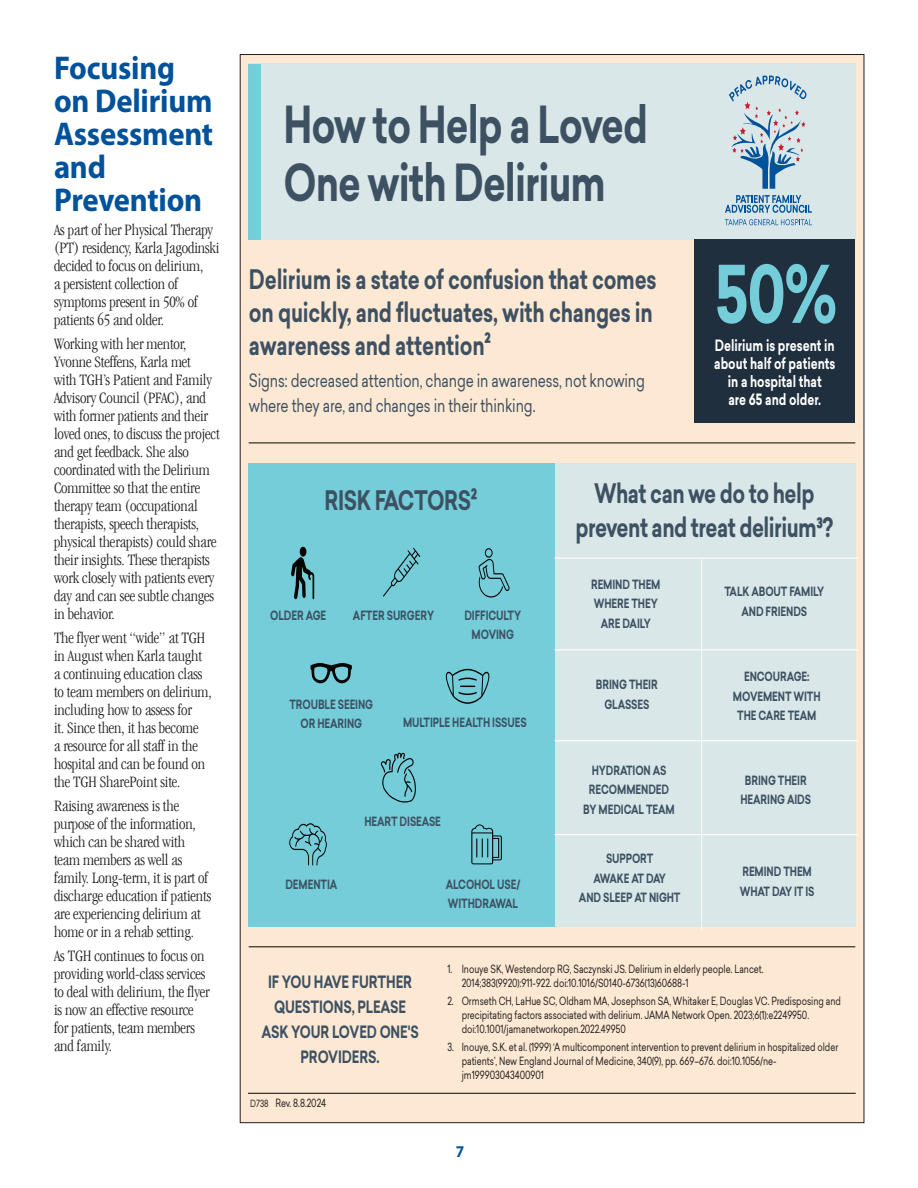
<style>
.page{position:relative;width:918px;height:1188px;background:#fff}
.page>*{position:absolute;margin:0;border:0;box-sizing:border-box;transform-origin:0 0}
.t1{font:700 77.7px "Sailec";color:#74cdd9;scale:.76 1}
.t2{font:700 49.95px/58.3px "Sailec";letter-spacing:-.025em;color:#3d5163;scale:.76 1}
.head_22-22_master{font:700 33px/33px "Myriad Pro";letter-spacing:-.005em;color:#01529b;scale:.93 1}
.t3{font:700 26.4px/33.3px "Sailec";letter-spacing:-.01em;color:#3d5163;scale:.76 1}
.t4{font:18px/25px "Sailec";letter-spacing:-.01em;color:#3d5163;scale:.76 1}
.t5{font:700 16.65px/24.9px "Sailec";letter-spacing:-.01em;color:#3d5163;text-align:center;scale:.76 1}
.txt_11-12_master{font:300 condensed 16.5px/18px "Garamond LT";letter-spacing:-.005em;color:#231f20}
.t6{font:700 16.5px "Myriad Pro";color:#01529b;scale:.93 1}
.t7{font:700 15.3px/18px "Sailec";color:#fff;text-align:center;scale:.76 1}
.t8{font:700 12.45px/19.5px "Sailec";letter-spacing:-.01em;color:#3d5163;text-align:center;scale:.76 1}
.t9{font:11.1px/13.8px "Sailec";letter-spacing:-.005em;color:#231f20;scale:.76 1}
.s1{font-size:9.75px}
</style>
<div class="page">
<div style="left:240px;top:55px;width:624px;height:1068px;background:#fde9d3"></div>
<div style="left:553px;top:463px;width:303px;height:464px;background:#dae7e8"></div>
<div style="left:248px;top:63px;width:607px;height:177px;background:#dae7e8"></div>
<svg style="left:729px;top:75px;width:78px;height:114px"></svg>
<svg style="left:725px;top:219px;width:87px;height:6px"></svg>
<svg style="left:725px;top:195px;width:87px;height:18px"></svg>
<div style="left:248px;top:64px;width:13px;height:175px;background:#74cdd9"></div>
<div style="left:694px;top:240px;width:161px;height:183px;background:#1f2f3e"></div>
<hr style="left:249px;top:443px;width:606px;height:1px;background:#231f20">
<hr style="left:249px;top:946px;width:606px;height:1px;background:#231f20">
<hr style="left:248px;top:1093px;width:608px;height:1px;background:#231f20">
<div style="left:249px;top:463px;width:306px;height:464px;background:#74cdd9"></div>
<hr style="left:701px;top:559px;width:1px;height:371px;background:#fff">
<hr style="left:554px;top:650px;width:304px;height:1px;background:#fff">
<hr style="left:554px;top:740px;width:304px;height:1px;background:#fff">
<hr style="left:554px;top:834px;width:304px;height:1px;background:#fff">
<hr style="left:554px;top:558px;width:304px;height:1px;background:#fff">
<svg style="left:291px;top:557px;width:23px;height:42px"></svg>
<div style="left:300px;top:547px;width:6px;height:10px;background:#040503;border-radius:50%"></div>
<svg style="left:383px;top:548px;width:37px;height:49px"></svg>
<svg style="left:478px;top:548px;width:32px;height:50px"></svg>
<svg style="left:310px;top:663px;width:42px;height:20px"></svg>
<svg style="left:445px;top:669px;width:45px;height:35px"></svg>
<svg style="left:381px;top:752px;width:35px;height:51px"></svg>
<svg style="left:289px;top:823px;width:38px;height:42px"></svg>
<svg style="left:471px;top:824px;width:31px;height:40px"></svg>
<p class="head_22-22_master" style="left:54px;top:50px;width:173px">Focusing on Delirium<br>Assessment and<br>Prevention</p>
<p class="txt_11-12_master" style="left:54px;top:221px;width:167px">As part of her Physical Therapy (PT) residency, Karla Jagodinski decided to focus on delirium,<br>a persistent collection of symptoms present in 50% of patients 65 and older.</p>
<p class="txt_11-12_master" style="left:54px;top:335px;width:167px">Working with her mentor,<br>Yvonne Steffens, Karla met<br>with TGH’s Patient and Family<br>Advisory Council (PFAC), and with former patients and their loved ones, to discuss the project and get feedback. She also coordinated with the Delirium<br>Committee so that the entire therapy team (occupational therapists, speech therapists, physical therapists) could share their insights. These therapists work closely with patients every day and can see subtle changes in behavior.</p>
<p class="txt_11-12_master" style="left:54px;top:629px;width:159px">The flyer went “wide” at TGH in August when Karla taught a continuing education class to team members on delirium, including how to assess for<br>it. Since then, it has become<br>a resource for all staff in the hospital and can be found on the TGH SharePoint site.</p>
<p class="txt_11-12_master" style="left:54px;top:797px;width:159px">Raising awareness is the purpose of the information, which can be shared with team members as well as family. Long-term, it is part of discharge education if patients are experiencing delirium at home or in a rehab setting.</p>
<p class="txt_11-12_master" style="left:54px;top:947px;width:157px">As TGH continues to focus on providing world-class services to deal with delirium, the flyer is now an effective resource for patients, team members and family.</p>
<p class="t2" style="left:283px;top:96px;width:481px">How to Help a Loved<br>One with Delirium</p>
<p class="t3" style="left:249px;top:263px;width:538px">Delirium is a state of confusion that comes on quickly, and fluctuates, with changes in awareness and attention2</p>
<p class="t4" style="left:249px;top:368px;width:523px">Signs: decreased attention, change in awareness, not knowing where they are, and changes in their thinking.</p>
<p class="t1" style="left:715px;top:239px;width:162px">50%</p>
<p class="t7" style="left:714px;top:355px;width:161px">about half of patients in a hospital that<br>are 65 and older.</p>
<p class="t7" style="left:715px;top:337px;width:159px">Delirium is present in</p>
<p class="t3" style="left:325px;top:485px;width:202px">RISK FACTORS2</p>
<p class="t8" style="left:270px;top:606px;width:75px">OLDER AGE</p>
<p class="t8" style="left:353px;top:606px;width:108px">AFTER SURGERY</p>
<p class="t8" style="left:464px;top:606px;width:76px">DIFFICULTY<br>MOVING</p>
<p class="t8" style="left:289px;top:695px;width:112px">TROUBLE SEEING<br>OR HEARING</p>
<p class="t8" style="left:403px;top:713px;width:164px">MULTIPLE HEALTH ISSUES</p>
<p class="t8" style="left:364px;top:812px;width:102px">HEART DISEASE</p>
<p class="t8" style="left:285px;top:875px;width:70px">DEMENTIA</p>
<p class="t8" style="left:446px;top:875px;width:100px;text-align:left">ALCOHOL USE/<br>WITHDRAWAL</p>
<p class="t3" style="left:575px;top:478px;width:341px;text-align:center">What can we do to help prevent and treat delirium3?</p>
<p class="t8" style="left:591px;top:575px;width:93px">REMIND THEM<br>WHERE THEY<br>ARE DAILY</p>
<p class="t8" style="left:725px;top:582px;width:133px">TALK ABOUT FAMILY<br>AND FRIENDS</p>
<p class="t8" style="left:596px;top:675px;width:83px">BRING THEIR<br>GLASSES</p>
<p class="t8" style="left:733px;top:667px;width:117px">ENCOURAGE:<br>MOVEMENT WITH<br>THE CARE TEAM</p>
<p class="t8" style="left:583px;top:761px;width:122px">HYDRATION AS<br>RECOMMENDED<br>BY MEDICAL TEAM</p>
<p class="t8" style="left:579px;top:849px;width:135px">SUPPORT<br>AWAKE AT DAY<br>AND SLEEP AT NIGHT</p>
<p class="t8" style="left:740px;top:770px;width:95px">BRING THEIR<br>HEARING AIDS</p>
<p class="t8" style="left:740px;top:862px;width:100px;text-align:left">REMIND THEM<br>WHAT DAY IT IS</p>
<p class="t5" style="left:261px;top:970px;width:209px">IF YOU HAVE FURTHER<br>QUESTIONS, PLEASE<br>ASK YOUR LOVED ONE'S<br>PROVIDERS.</p>
<p class="t9" style="left:250px;top:1096px;width:102px"><span class="s1">D738</span> Rev. 8.8.2024</p>
<p class="t9" style="left:462px;top:962px;width:399px;text-indent:-14px">1. Inouye SK, Westendorp RG, Saczynski JS. Delirium in elderly people. Lancet.<br>2014;383(9920):911-922. doi:10.1016/S0140-6736(13)60688-1</p>
<p class="t9" style="left:462px;top:994px;width:501px;text-indent:-14px">2. Ormseth CH, LaHue SC, Oldham MA, Josephson SA, Whitaker E, Douglas VC. Predisposing and precipitating factors associated with delirium. JAMA Network Open. 2023;6(1):e2249950. doi:10.1001/jamanetworkopen.2022.49950</p>
<p class="t9" style="left:462px;top:1040px;width:497px;text-indent:-14px">3. Inouye, S.K. et al. (1999) ‘A multicomponent intervention to prevent delirium in hospitalized older patients’, New England Journal of Medicine, 340(9), pp. 669–676. doi:10.1056/ne&shy;jm199903043400901</p>
<p class="t6" style="left:456px;top:1141px;width:11px">7</p>
</div>
